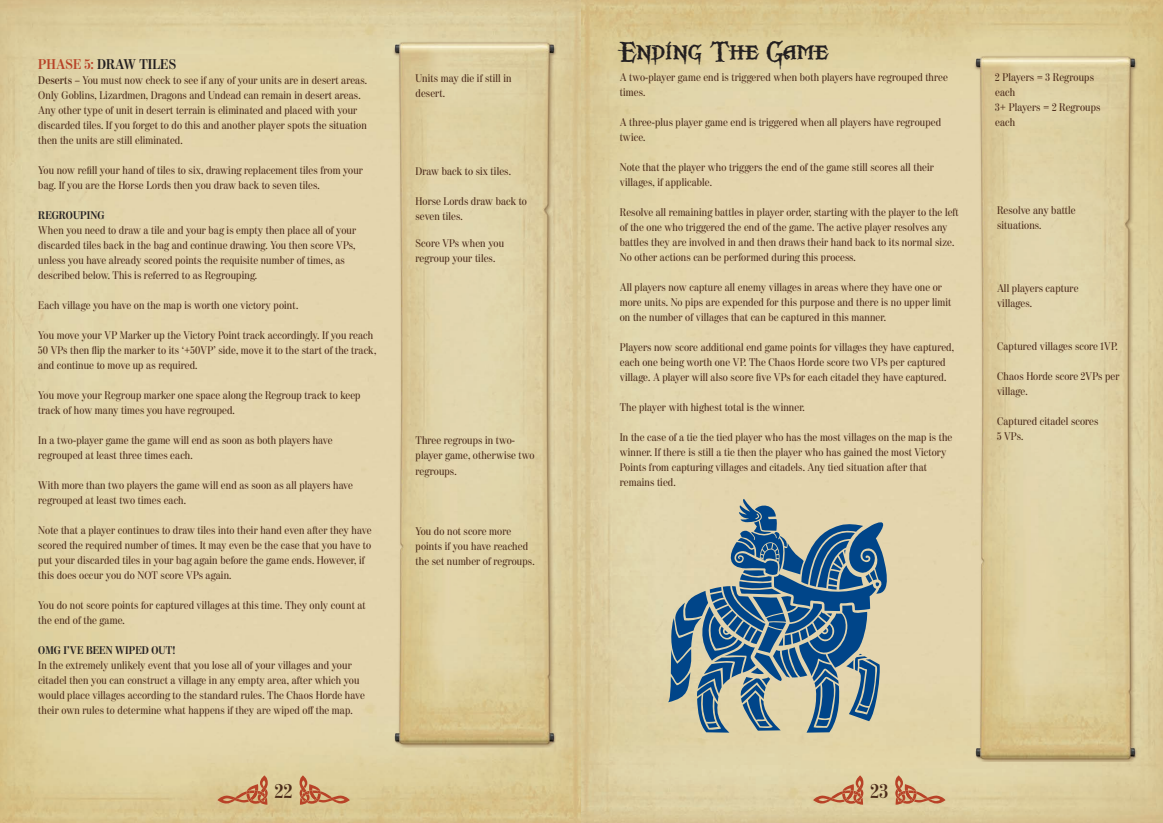
<style>
.page{position:relative;width:1163px;height:823px;background:#fff}
.page>*{position:absolute;margin:0;border:0;box-sizing:border-box;transform-origin:0 0}
.t1{font:30px "Scurlock";letter-spacing:.01em;color:#231f20}
.t2{font:600 20px "Moderno FB Cond";color:#4b2b1a}
.t3{font:700 14px "Moderno FB Cond";letter-spacing:.01em;color:#231f20}
.t4{font:11px/15px "Moderno FB Cond";letter-spacing:.01em;color:#4b2b1a}
.t5{font:700 11px "Moderno FB Cond";letter-spacing:.01em;color:#231f20}
.s1{color:#b84227}
.s2{font-weight:600}
</style>
<div class="page">
<img style="left:0;top:0;width:1162px;height:822px">
<img style="left:388px;top:38px;width:168px;height:709px">
<img style="left:969px;top:52px;width:168px;height:709px">
<svg style="left:668px;top:498px;width:224px;height:234px;background:#81979d"></svg>
<svg style="left:299px;top:775px;width:51px;height:29px"></svg>
<svg style="left:217px;top:775px;width:51px;height:29px"></svg>
<svg style="left:895px;top:775px;width:50px;height:29px"></svg>
<svg style="left:813px;top:775px;width:50px;height:29px"></svg>
<p class="t3" style="left:38px;top:56px;width:139px"><span class="s1">PHASE 5:</span> DRAW TILES</p>
<p class="t4" style="left:38px;top:73px;width:330px"><span class="s2">Deserts</span> – You must now check to see if any of your units are in desert areas.<br>Only Goblins, Lizardmen, Dragons and Undead can remain in desert areas.<br>Any other type of unit in desert terrain is eliminated and placed with your discarded tiles. If you forget to do this and another player spots the situation then the units are still eliminated.</p>
<p class="t4" style="left:38px;top:163px;width:326px">You now refill your hand of tiles to six, drawing replacement tiles from your bag. If you are the Horse Lords then you draw back to seven tiles.</p>
<p class="t5" style="left:38px;top:209px;width:68px">REGROUPING</p>
<p class="t4" style="left:38px;top:223px;width:319px">When you need to draw a tile and your bag is empty then place all of your discarded tiles back in the bag and continue drawing. You then score VPs, unless you have already scored points the requisite number of times, as described below. This is referred to as Regrouping.</p>
<p class="t4" style="left:38px;top:298px;width:261px">Each village you have on the map is worth one victory point.</p>
<p class="t4" style="left:38px;top:328px;width:339px">You move your VP Marker up the Victory Point track accordingly. If you reach<br>50 VPs then flip the marker to its ‘+50VP’ side, move it to the start of the track, and continue to move up as required.</p>
<p class="t4" style="left:38px;top:388px;width:324px">You move your Regroup marker one space along the Regroup track to keep track of how many times you have regrouped.</p>
<p class="t4" style="left:38px;top:433px;width:296px">In a two-player game the game will end as soon as both players have regrouped at least three times each.</p>
<p class="t4" style="left:38px;top:478px;width:316px">With more than two players the game will end as soon as all players have regrouped at least two times each.</p>
<p class="t4" style="left:38px;top:523px;width:335px">Note that a player continues to draw tiles into their hand even after they have scored the required number of times. It may even be the case that you have to put your discarded tiles in your bag again before the game ends. However, if this does occur you do NOT score VPs again.</p>
<p class="t4" style="left:38px;top:598px;width:329px">You do not score points for captured villages at this time. They only count at the end of the game.</p>
<p class="t5" style="left:38px;top:644px;width:139px">OMG I’VE BEEN WIPED OUT!</p>
<p class="t4" style="left:38px;top:658px;width:328px">In the extremely unlikely event that you lose all of your villages and your citadel then you can construct a village in any empty area, after which you would place villages according to the standard rules. The Chaos Horde have their own rules to determine what happens if they are wiped off the map.</p>
<p class="t4" style="left:415px;top:71px;width:98px">Units may die if still in desert.</p>
<p class="t4" style="left:415px;top:164px;width:97px">Draw back to six tiles.</p>
<p class="t4" style="left:415px;top:194px;width:113px">Horse Lords draw back to seven tiles.</p>
<p class="t4" style="left:415px;top:236px;width:90px">Score VPs when you regroup your tiles.</p>
<p class="t4" style="left:415px;top:433px;width:120px">Three regroups in two&shy;player game, otherwise two regroups.</p>
<p class="t4" style="left:415px;top:524px;width:121px">You do not score more points if you have reached the set number of regroups.</p>
<h1 class="t1" style="left:619px;top:38px;width:209px">Ending The Game</h1>
<p class="t4" style="left:619px;top:70px;width:329px">A two-player game end is triggered when both players have regrouped three times.</p>
<p class="t4" style="left:619px;top:115px;width:323px">A three-plus player game end is triggered when all players have regrouped twice.</p>
<p class="t4" style="left:619px;top:160px;width:315px">Note that the player who triggers the end of the game still scores all their villages, if applicable.</p>
<p class="t4" style="left:619px;top:205px;width:340px">Resolve all remaining battles in player order, starting with the player to the left of the one who triggered the end of the game. The active player resolves any battles they are involved in and then draws their hand back to its normal size.<br>No other actions can be performed during this process.</p>
<p class="t4" style="left:619px;top:280px;width:333px">All players now capture all enemy villages in areas where they have one or more units. No pips are expended for this purpose and there is no upper limit on the number of villages that can be captured in this manner.</p>
<p class="t4" style="left:619px;top:340px;width:336px">Players now score additional end game points for villages they have captured, each one being worth one VP. The Chaos Horde score two VPs per captured village. A player will also score five VPs for each citadel they have captured.</p>
<p class="t4" style="left:619px;top:400px;width:186px">The player with highest total is the winner.</p>
<p class="t4" style="left:619px;top:430px;width:334px">In the case of a tie the tied player who has the most villages on the map is the winner. If there is still a tie then the player who has gained the most Victory Points from capturing villages and citadels. Any tied situation after that remains tied.</p>
<h2 class="t2" style="left:275px;top:779px;width:19px">22</h2>
<h2 class="t2" style="left:870px;top:779px;width:19px">23</h2>
<p class="t4" style="left:995px;top:70px;width:107px">2 Players = 3 Regroups each<br>3+ Players = 2 Regroups each</p>
<p class="t4" style="left:996px;top:203px;width:80px">Resolve any battle situations.</p>
<p class="t4" style="left:996px;top:281px;width:83px">All players capture villages.</p>
<p class="t4" style="left:996px;top:339px;width:122px">Captured villages score 1VP.</p>
<p class="t4" style="left:996px;top:369px;width:124px">Chaos Horde score 2VPs per village.</p>
<p class="t4" style="left:996px;top:414px;width:103px">Captured citadel scores<br>5 VPs.</p>
</div>
